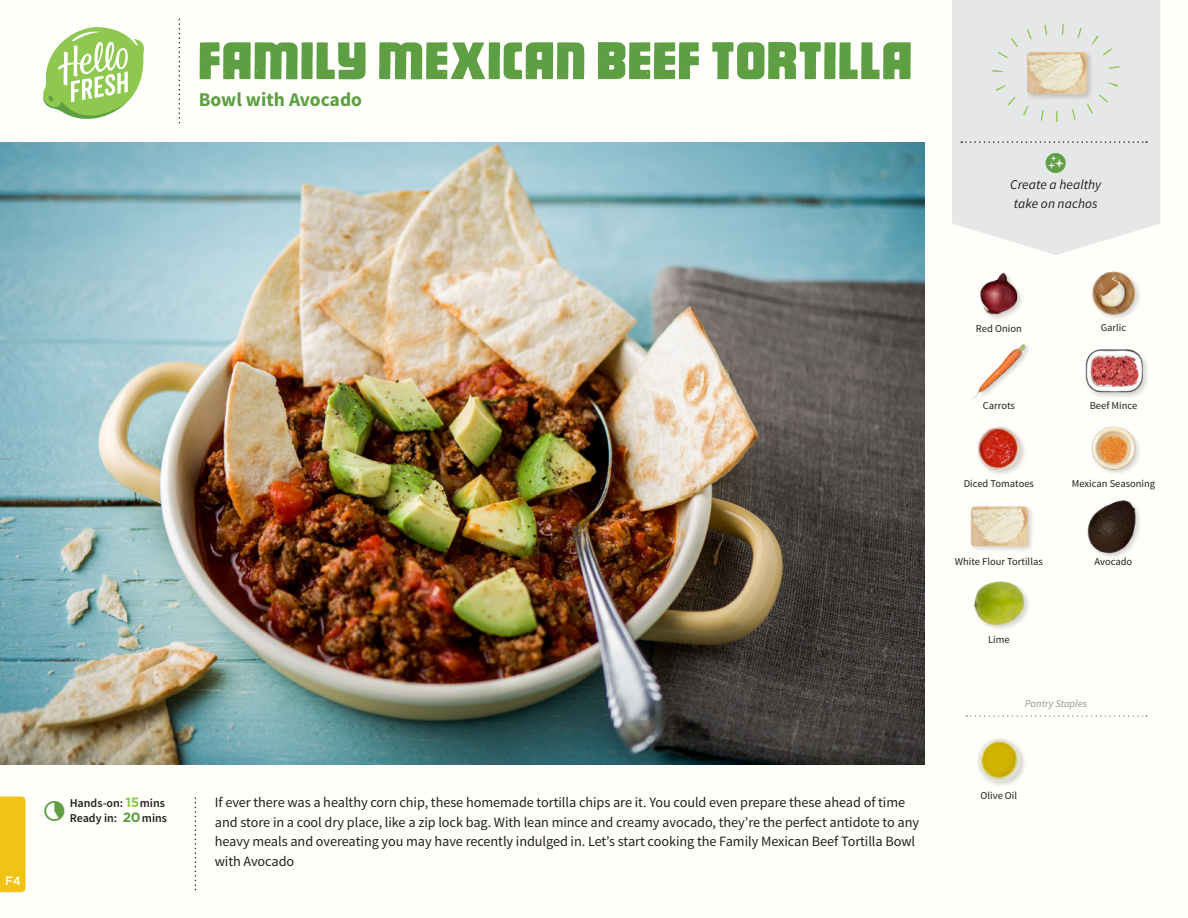
<style>
.page{position:relative;width:1188px;height:918px;background:#fffefa}
.page>*{position:absolute;margin:0;border:0;box-sizing:border-box;transform-origin:0 0}
.T19_MEXICAN{font:52.5px "Pacifico";letter-spacing:-.025em;color:#5e9f43}
.T19_MEXICAN-2{font:700 19.5px "Source Sans Pro";color:#5e9f43}
._05_Story{font:14.25px/19.5px "Source Sans Pro";letter-spacing:-.005em;color:#231f20}
._02_Hello{font:italic 13.5px/18.9px "Source Sans Pro";letter-spacing:.005em;color:#231f20}
._04_Intro{font:600 12px "Source Sans Pro";color:#231f20}
.T16_ITALIAN{font:500 12px "Gotham";color:#fff}
._18_FRONT_ingredient{font:10.5px "Source Sans Pro";color:#231f20}
.t1{font:italic 10.5px "Source Sans Pro";color:#939598}
.s1{font-family:"Gotham";font-weight:700;font-size:13.5px;color:#8fc84e}
.s2{font-family:"Gotham";font-weight:700;font-size:13.5px;color:#5e9f43}
</style>
<div class="page">
<img style="left:1091px;top:426px;width:48px;height:47px">
<img style="left:977px;top:427px;width:48px;height:47px">
<img style="left:1092px;top:271px;width:47px;height:47px">
<img style="left:980px;top:272px;width:42px;height:47px">
<div style="left:1084px;top:348px;width:66px;height:52px;background:#231f20;opacity:.2"></div>
<img style="left:1086px;top:348px;width:57px;height:51px">
<img style="left:972px;top:344px;width:55px;height:55px">
<img style="left:973px;top:581px;width:55px;height:48px">
<img style="left:977px;top:739px;width:48px;height:46px">
<div style="left:1087px;top:499px;width:55px;height:61px;background:#231f20;opacity:.2"></div>
<img style="left:1087px;top:499px;width:55px;height:56px">
<div style="left:969px;top:504px;width:65px;height:50px;background:#231f20;opacity:.2"></div>
<img style="left:970px;top:504px;width:58px;height:50px">
<svg style="left:43px;top:27px;width:101px;height:92px"></svg>
<div style="left:0;top:796px;width:26px;height:96px;background:#f1c315"></div>
<svg style="left:952px;top:0;width:208px;height:255px;background:#e7e8e9"></svg>
<svg style="left:961px;top:141px;width:186px;height:2px"></svg>
<div style="left:1025px;top:50px;width:69px;height:51px;background:#231f20;opacity:.2"></div>
<img style="left:1026px;top:42px;width:61px;height:61px">
<div style="left:992px;top:24px;width:128px;height:98px;border:11px dashed #8fc84e;border-radius:50%"></div>
<svg style="left:966px;top:715px;width:181px;height:2px"></svg>
<img style="left:0;top:142px;width:925px;height:623px">
<svg style="left:0;top:458px;width:11px;height:2px"></svg>
<svg style="left:1046px;top:152px;width:20px;height:21px"></svg>
<p class="T16_ITALIAN" style="left:5px;top:873px;width:17px">F4</p>
<p class="T19_MEXICAN" style="left:199px;top:33px;width:717px">FAMILY MEXICAN BEEF TORTILLA</p>
<p class="T19_MEXICAN-2" style="left:199px;top:87px;width:165px">Bowl with Avocado</p>
<p class="_02_Hello" style="left:1010px;top:175px;width:92px">Create a healthy take on nachos</p>
<p class="_04_Intro" style="left:70px;top:796px;width:97px">Hands-on: <span class="s1">15</span>mins</p>
<p class="_04_Intro" style="left:70px;top:811px;width:99px">Ready in: <span class="s2">20</span>mins</p>
<p class="_05_Story" style="left:215px;top:793px;width:706px">If ever there was a healthy corn chip, these homemade tortilla chips are it. You could even prepare these ahead of time and store in a cool dry place, like a zip lock bag. With lean mince and creamy avocado, they’re the perfect antidote to any heavy meals and overeating you may have recently indulged in. Let’s start cooking the Family Mexican Beef Tortilla Bowl with Avocado</p>
<p class="_18_FRONT_ingredient" style="left:976px;top:322px;width:47px">Red Onion</p>
<p class="_18_FRONT_ingredient" style="left:1101px;top:321px;width:27px">Garlic</p>
<p class="_18_FRONT_ingredient" style="left:983px;top:399px;width:34px">Carrots</p>
<p class="_18_FRONT_ingredient" style="left:1090px;top:399px;width:49px">Beef Mince</p>
<p class="_18_FRONT_ingredient" style="left:964px;top:477px;width:72px">Diced Tomatoes</p>
<p class="_18_FRONT_ingredient" style="left:1072px;top:477px;width:85px">Mexican Seasoning</p>
<p class="_18_FRONT_ingredient" style="left:955px;top:555px;width:89px">White Flour Tortillas</p>
<p class="_18_FRONT_ingredient" style="left:1095px;top:555px;width:39px">Avocado</p>
<p class="_18_FRONT_ingredient" style="left:988px;top:633px;width:23px">Lime</p>
<p class="t1" style="left:1025px;top:697px;width:64px">Pantry Staples</p>
<p class="_18_FRONT_ingredient" style="left:981px;top:789px;width:38px">Olive Oil</p>
</div>
